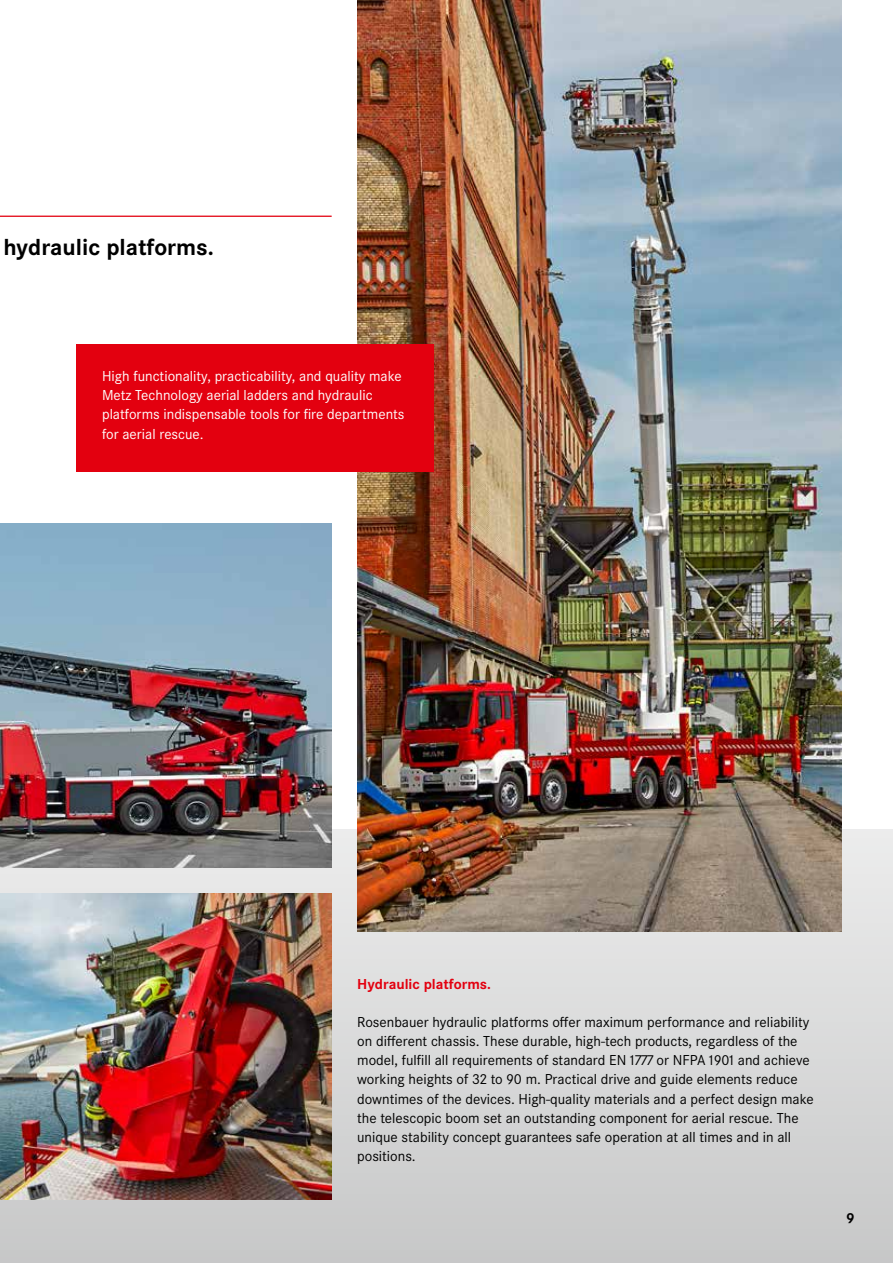
<style>
.page{position:relative;width:893px;height:1263px;background:#fff}
.page>*{position:absolute;margin:0;border:0;box-sizing:border-box;transform-origin:0 0}
.t1{font:700 24px "Corporate S";color:#000}
.t2{font:15px/19.2px "Corporate S";color:#000}
.t3{font:15px/19.2px "Corporate S";color:#fff}
.t4{font:700 15px "Corporate S";color:#e3000f}
.t5{font:700 15px "Corporate S";color:#000}
</style>
<div class="page">
<div style="left:0;top:829px;width:893px;height:434px;background:linear-gradient(to bottom,#eaeaea,#c7c8c8)"></div>
<img style="left:357px;top:0;width:485px;height:931px">
<img style="left:0;top:893px;width:332px;height:306px">
<img style="left:0;top:523px;width:332px;height:344px">
<hr style="left:0;top:216px;width:332px;height:1px;background:#e3000f">
<div style="left:77px;top:344px;width:357px;height:128px;background:#e3000f"></div>
<h1 class="t1" style="left:3px;top:233px;width:212px">hydraulic platforms.</h1>
<p class="t3" style="left:102px;top:367px;width:304px">High functionality, practicability, and quality make Metz Technology aerial ladders and hydraulic platforms indispensable tools for fire departments for aerial rescue.</p>
<p class="t4" style="left:357px;top:975px;width:135px">Hydraulic platforms.</p>
<p class="t2" style="left:357px;top:1012px;width:458px">Rosenbauer hydraulic platforms offer maximum performance and reliability on different chassis. These durable, high-tech products, regardless of the model, fulfill all requirements of standard EN 1777 or NFPA 1901 and achieve working heights of 32 to 90 m. Practical drive and guide elements reduce downtimes of the devices. High-quality materials and a perfect design make the telescopic boom set an outstanding component for aerial rescue. The unique stability concept guarantees safe operation at all times and in all positions.</p>
<p class="t5" style="left:846px;top:1210px;width:10px">9</p>
</div>
